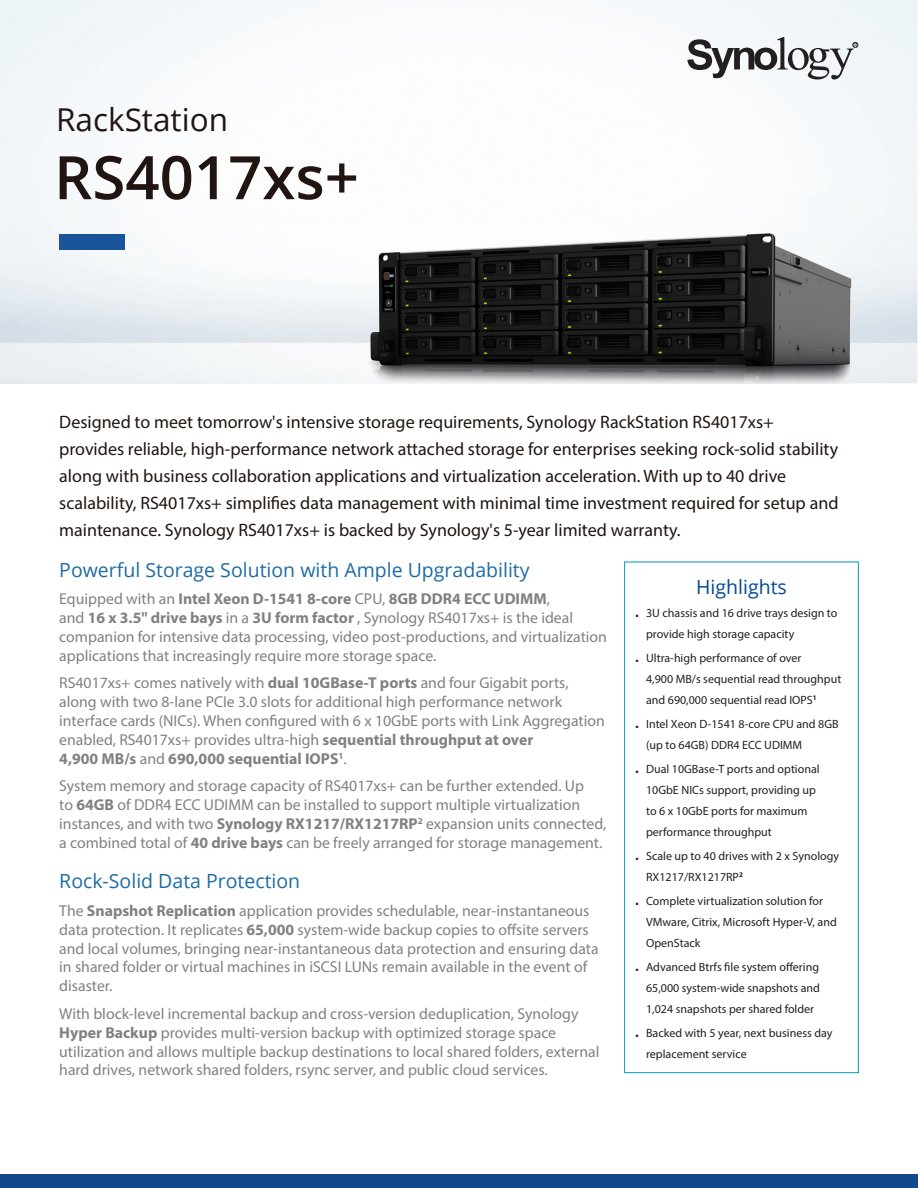
<style>
.page{position:relative;width:918px;height:1188px;background:#fff}
.page>*{position:absolute;margin:0;border:0;box-sizing:border-box;transform-origin:0 0}
.Model_Name{font:600 60px "Open Sans";color:#211511}
.Product_Type{font:31.5px "Open Sans";color:#211511}
.Chapter_Title_1{font:19.5px "Open Sans";color:#1d6ca5}
.Selling_Title{font:19.5px "Open Sans";color:#044995}
.Introduction{font:18px/27px "Myriad Pro";color:#211511}
.Body_Content{font:15.75px/18.9px "Myriad Pro";color:#808183}
.t1{font:12px/21px "Myriad Pro";color:#231f20}
.s1{font-weight:700}
</style>
<div class="page">
<div style="left:0;top:1174px;width:918px;height:14px;background:#12498b"></div>
<svg style="left:687px;top:37px;width:171px;height:43px"></svg>
<div style="left:59px;top:234px;width:66px;height:16px;background:#1a559b"></div>
<div style="left:624px;top:562px;width:235px;height:511px;border:1px solid #019bbf"></div>
<img style="left:361px;top:226px;width:503px;height:157px">
<p class="Product_Type" style="left:56px;top:98px;width:173px">RackStation</p>
<p class="Model_Name" style="left:54px;top:136px;width:306px">RS4017xs+</p>
<p class="Introduction" style="left:59px;top:408px;width:781px">Designed to meet tomorrow's intensive storage requirements, Synology RackStation RS4017xs+ provides reliable, high-performance network attached storage for enterprises seeking rock-solid stability along with business collaboration applications and virtualization acceleration. With up to 40 drive scalability, RS4017xs+ simplifies data management with minimal time investment required for setup and maintenance. Synology RS4017xs+ is backed by Synology's 5-year limited warranty.</p>
<p class="Chapter_Title_1" style="left:59px;top:556px;width:472px">Powerful Storage Solution with Ample Upgradability</p>
<p class="Body_Content" style="left:59px;top:589px;width:549px">Equipped with an <span class="s1">Intel Xeon D-1541 8-core</span> CPU, <span class="s1">8GB DDR4 ECC UDIMM</span>,<br>and <span class="s1">16 x 3.5" drive bays</span> in a <span class="s1">3U form factor</span> , Synology RS4017xs+ is the ideal companion for intensive data processing, video post-productions, and virtualization applications that increasingly require more storage space.</p>
<p class="Body_Content" style="left:59px;top:673px;width:547px">RS4017xs+ comes natively with <span class="s1">dual 10GBase-T ports</span> and four Gigabit ports, along with two 8-lane PCIe 3.0 slots for additional high performance network interface cards (NICs). When configured with 6 x 10GbE ports with Link Aggregation enabled, RS4017xs+ provides ultra-high <span class="s1">sequential throughput at over<br>4,900 MB/s</span> and <span class="s1">690,000 sequential IOPS</span><sup>1</sup>.</p>
<p class="Body_Content" style="left:59px;top:776px;width:549px">System memory and storage capacity of RS4017xs+ can be further extended. Up<br>to <span class="s1">64GB</span> of DDR4 ECC UDIMM can be installed to support multiple virtualization instances, and with two <span class="s1">Synology RX1217/RX1217RP</span><sup>2</sup> expansion units connected, a combined total of <span class="s1">40 drive bays</span> can be freely arranged for storage management.</p>
<p class="Chapter_Title_1" style="left:59px;top:868px;width:243px">Rock-Solid Data Protection</p>
<p class="Body_Content" style="left:59px;top:901px;width:541px">The <span class="s1">Snapshot Replication</span> application provides schedulable, near-instantaneous data protection. It replicates <span class="s1">65,000</span> system-wide backup copies to offsite servers and local volumes, bringing near-instantaneous data protection and ensuring data in shared folder or virtual machines in iSCSI LUNs remain available in the event of disaster.</p>
<p class="Body_Content" style="left:59px;top:1004px;width:542px">With block-level incremental backup and cross-version deduplication, Synology <span class="s1">Hyper Backup</span> provides multi-version backup with optimized storage space utilization and allows multiple backup destinations to local shared folders, external hard drives, network shared folders, rsync server, and public cloud services.</p>
<p class="Selling_Title" style="left:696px;top:573px;width:92px">Highlights</p>
<p class="t1" style="left:646px;top:602px;width:193px;text-indent:-11px">• 3U chassis and 16 drive trays design to provide high storage capacity</p>
<p class="t1" style="left:646px;top:647px;width:197px;text-indent:-11px">• Ultra-high performance of over<br>4,900 MB/s sequential read throughput and 690,000 sequential read IOPS<sup>1</sup></p>
<p class="t1" style="left:646px;top:713px;width:194px;text-indent:-11px">• Intel Xeon D-1541 8-core CPU and 8GB (up to 64GB) DDR4 ECC UDIMM</p>
<p class="t1" style="left:646px;top:758px;width:175px;text-indent:-11px">• Dual 10GBase-T ports and optional<br>10GbE NICs support, providing up to 6 x 10GbE ports for maximum performance throughput</p>
<p class="t1" style="left:646px;top:845px;width:195px;text-indent:-11px">• Scale up to 40 drives with 2 x Synology<br>RX1217/RX1217RP<sup>2</sup></p>
<p class="t1" style="left:646px;top:890px;width:192px;text-indent:-11px">• Complete virtualization solution for<br>VMware, Citrix, Microsoft Hyper-V, and<br>OpenStack</p>
<p class="t1" style="left:646px;top:956px;width:175px;text-align:justify;text-indent:-11px">• Advanced Btrfs file system offering 65,000 system-wide snapshots and 1,024 snapshots per shared folder</p>
<p class="t1" style="left:646px;top:1022px;width:188px;text-indent:-11px">• Backed with 5 year, next business day replacement service</p>
</div>
